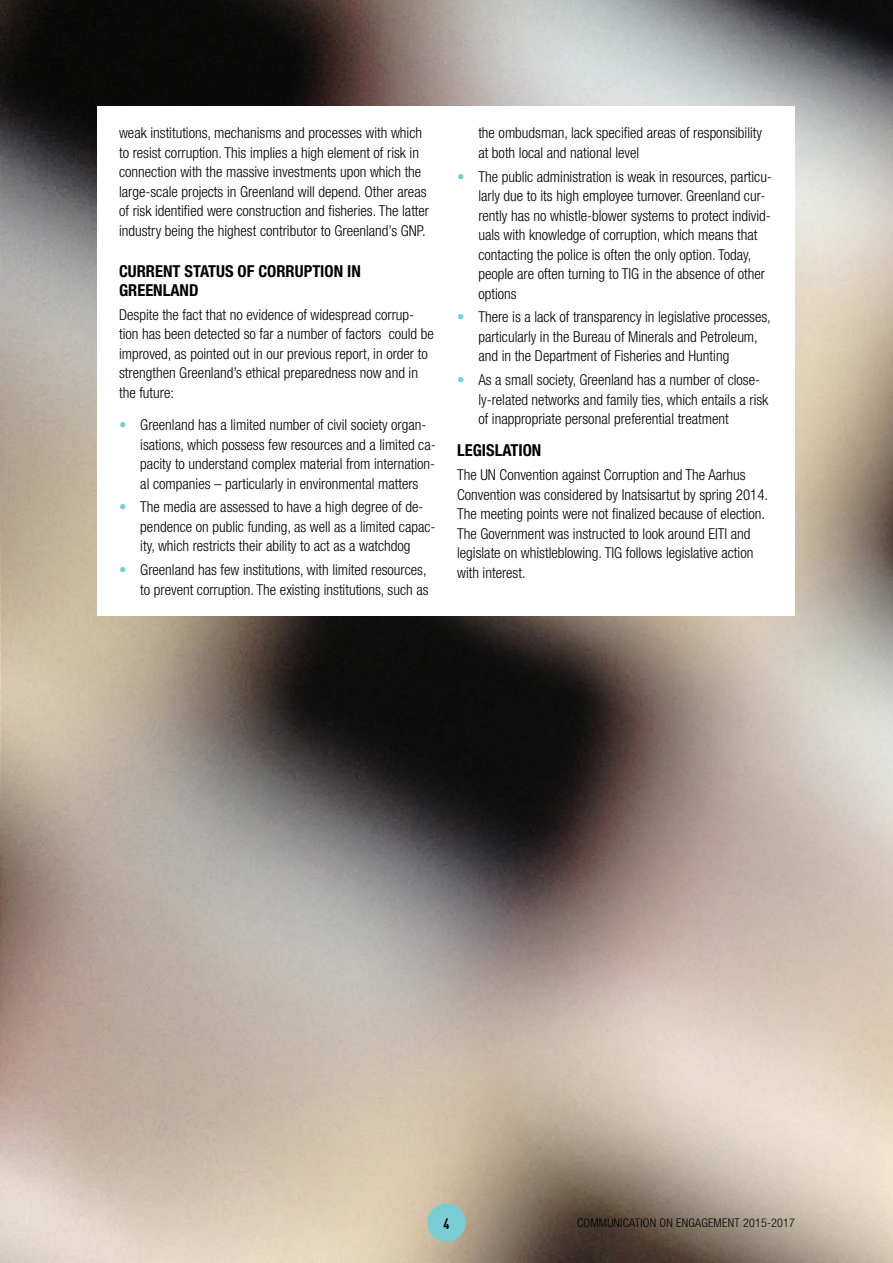
<style>
.page{position:relative;width:893px;height:1263px;background:#fff}
.page>*{position:absolute;margin:0;border:0;box-sizing:border-box;transform-origin:0 0}
.t1{font:700 condensed 16.5px/19.5px "Helvetica Neue LT Std";color:#000}
.t2{font:300 condensed 15px/19.5px "Helvetica Neue LT Std";color:#000}
.t3{font:700 15px "DIN Cond";color:#000}
.t4{font:300 condensed 12px "Helvetica Neue LT Std";letter-spacing:.02em;color:#000}
.s1{color:#78cdd4}
</style>
<div class="page">
<img style="left:0;top:0;width:893px;height:1263px">
<div style="left:98px;top:106px;width:697px;height:510px;background:#fff"></div>
<div style="left:427px;top:1203px;width:39px;height:39px;background:#78cdd4;border-radius:50%"></div>
<p class="t2" style="left:119px;top:123px;width:312px">weak institutions, mechanisms and processes with which to resist corruption. This implies a high element of risk in connection with the massive investments upon which the large-scale projects in Greenland will depend. Other areas of risk identified were construction and fisheries. The latter industry being the highest contributor to Greenland’s GNP.</p>
<p class="t1" style="left:119px;top:261px;width:243px">CURRENT STATUS OF CORRUPTION IN<br>GREENLAND</p>
<p class="t2" style="left:119px;top:305px;width:316px">Despite the fact that no evidence of widespread corrup&shy;tion has been detected so far a number of factors could be improved, as pointed out in our previous report, in order to strengthen Greenland’s ethical preparedness now and in the future:</p>
<p class="t2" style="left:140px;top:415px;width:297px;text-indent:-21px"><span class="s1">•</span> Greenland has a limited number of civil society organ&shy;isations, which possess few resources and a limited ca&shy;pacity to understand complex material from internation&shy;al companies – particularly in environmental matters</p>
<p class="t2" style="left:140px;top:497px;width:297px;text-indent:-21px"><span class="s1">•</span> The media are assessed to have a high degree of de&shy;pendence on public funding, as well as a limited capac&shy;ity, which restricts their ability to act as a watchdog</p>
<p class="t2" style="left:119px;top:560px;width:311px;text-align:right"><span class="s1">•</span> Greenland has few institutions, with limited resources, to prevent corruption. The existing institutions, such as</p>
<p class="t2" style="left:478px;top:123px;width:285px">the ombudsman, lack specified areas of responsibility at both local and national level</p>
<p class="t2" style="left:478px;top:166px;width:295px;text-indent:-21px"><span class="s1">•</span> The public administration is weak in resources, particu&shy;larly due to its high employee turnover. Greenland cur&shy;rently has no whistle-blower systems to protect individ&shy;uals with knowledge of corruption, which means that contacting the police is often the only option. Today, people are often turning to TIG in the absence of other options</p>
<p class="t2" style="left:478px;top:307px;width:294px;text-indent:-21px"><span class="s1">•</span> There is a lack of transparency in legislative processes, particularly in the Bureau of Minerals and Petroleum, and in the Department of Fisheries and Hunting</p>
<p class="t2" style="left:478px;top:370px;width:291px;text-indent:-21px"><span class="s1">•</span> As a small society, Greenland has a number of close&shy;ly-related networks and family ties, which entails a risk of inappropriate personal preferential treatment</p>
<p class="t1" style="left:457px;top:440px;width:86px">LEGISLATION</p>
<p class="t2" style="left:457px;top:465px;width:313px">The UN Convention against Corruption and The Aarhus Convention was considered by Inatsisartut by spring 2014.<br>The meeting points were not finalized because of election.<br>The Government was instructed to look around EITI and legislate on whistleblowing. TIG follows legislative action with interest.</p>
<p class="t3" style="left:443px;top:1214px;width:8px">4</p>
<p class="t4" style="left:577px;top:1216px;width:220px">COMMUNICATION ON ENGAGEMENT 2015-2017</p>
</div>
